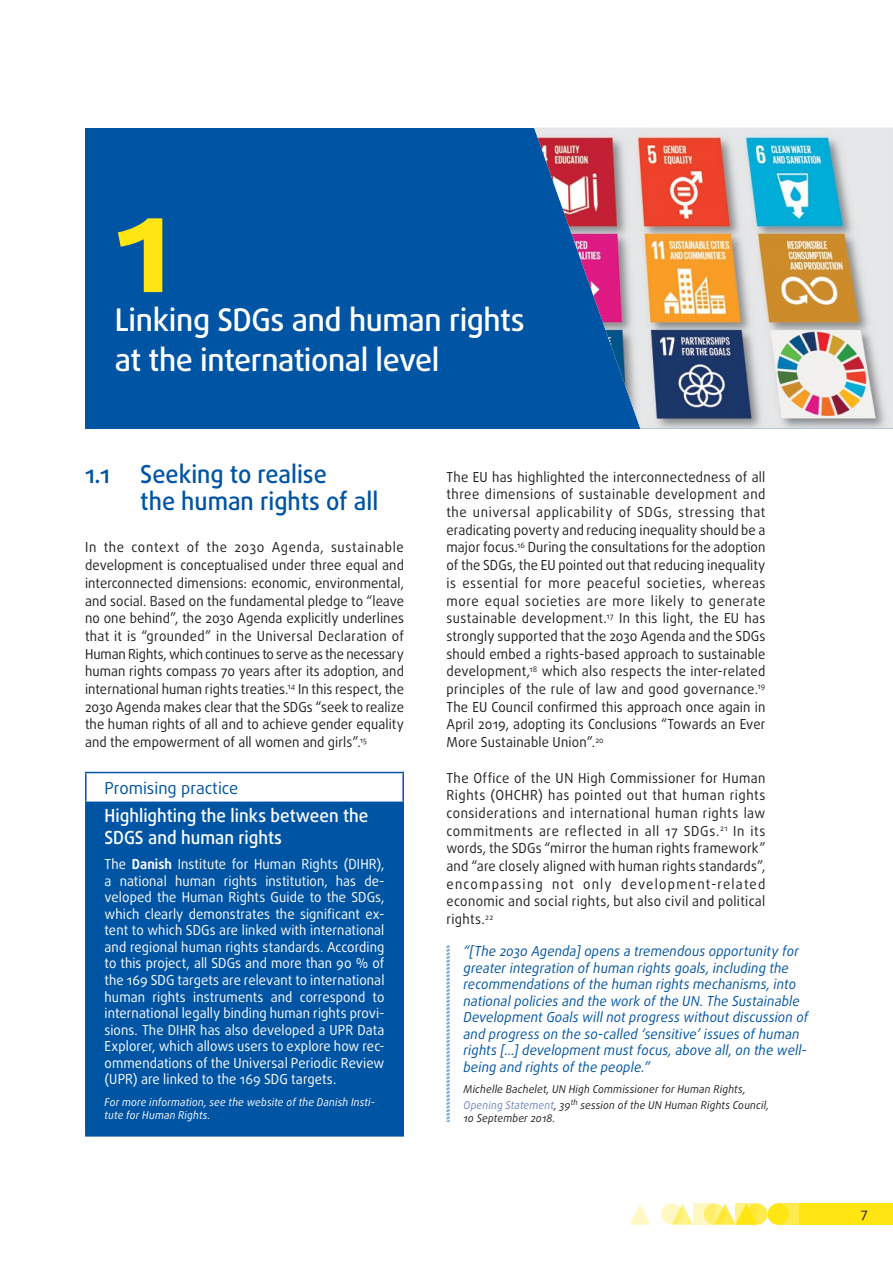
<style>
.page{position:relative;width:893px;height:1263px;background:#fff}
.page>*{position:absolute;margin:0;border:0;box-sizing:border-box;transform-origin:0 0}
.title_chapter{font:700 136.8px "Daxline Pro";color:#ffe512}
.title_chapter-2{font:500 31.2px/39.3px "Daxline Pro";letter-spacing:-.015em;color:#fff}
.title_1_1{font:500 24.75px/27px "Daxline Pro";color:#0054a4;scale:.95 1}
.PROMISING_title{font:500 18px/21.6px "Daxline Pro";color:#fff;scale:.95 1}
._01_Entête_BOX_Promi{font:16.5px "Daxline Pro";color:#0054a4}
.body{font:13.8px/17.7px "Daxline Pro";letter-spacing:.01em;color:#231f20;text-align:justify;scale:.95 1}
.PROMISING_body{font:13.8px/16.5px "Daxline Pro";letter-spacing:.005em;color:#fff;text-align:justify;scale:.95 1}
.quote_text{font:italic 13.8px/16.5px "Daxline Pro";letter-spacing:.01em;color:#0054a4;scale:.95 1}
.t1{font:13.5px "Daxline Pro";color:#231f20}
.quote_source{font:italic 10.8px/16.2px "Daxline Pro";letter-spacing:.02em;color:#231f20;scale:.95 1}
.PROMISING_more_info{font:italic 10.8px/12.9px "Daxline Pro";letter-spacing:.015em;color:#fff;scale:.95 1}
.s1{font-weight:700}
.s2{color:#6d84c0}
</style>
<div class="page">
<div style="left:746px;top:1203px;width:21px;height:22px;background:#ffeb4d;border-radius:50%"></div>
<div style="left:778px;top:1203px;width:21px;height:22px;background:#ffeb4d"></div>
<div style="left:799px;top:1203px;width:94px;height:22px;background:#ffe512"></div>
<svg style="left:675px;top:1203px;width:18px;height:22px"></svg>
<svg style="left:629px;top:1204px;width:22px;height:21px"></svg>
<div style="left:767px;top:1203px;width:22px;height:22px;background:#ffe512;border-radius:50%"></div>
<svg style="left:718px;top:1203px;width:18px;height:22px"></svg>
<svg style="left:704px;top:1203px;width:21px;height:22px"></svg>
<svg style="left:661px;top:1203px;width:21px;height:22px"></svg>
<svg style="left:736px;top:1203px;width:21px;height:22px"></svg>
<svg style="left:693px;top:1203px;width:21px;height:22px"></svg>
<div style="left:86px;top:802px;width:317px;height:334px;background:#0054a4"></div>
<hr style="left:85px;top:803px;width:2px;height:332px;background:#0054a4">
<hr style="left:402px;top:803px;width:2px;height:332px;background:#0054a4">
<hr style="left:85px;top:1135px;width:319px;height:1px;background:#0054a4">
<hr style="left:85px;top:772px;width:319px;height:1px;background:#0054a4">
<hr style="left:85px;top:773px;width:2px;height:28px;background:#0054a4">
<hr style="left:402px;top:773px;width:2px;height:28px;background:#0054a4">
<hr style="left:85px;top:801px;width:319px;height:2px;background:#0054a4">
<svg style="left:446px;top:945px;width:4px;height:177px"></svg>
<div style="left:85px;top:128px;width:808px;height:300px;background:#0054a4"></div>
<img style="left:534px;top:128px;width:359px;height:300px">
<p class="title_chapter" style="left:115px;top:152px;width:59px">1</p>
<p class="title_chapter-2" style="left:115px;top:301px;width:412px">Linking SDGs and human rights at the international level</p>
<p class="title_1_1" style="left:140px;top:461px;width:252px;text-indent:-55px">1.1 Seeking to realise<br>the human rights of all</p>
<p class="body" style="left:85px;top:539px;width:337px">In the context of the 2030 Agenda, sustainable development is conceptualised under three equal and interconnected dimensions: economic, environmental, and social. Based on the fundamental pledge to “leave no one behind”, the 2030 Agenda explicitly underlines that it is “grounded” in the Universal Declaration of Human Rights, which continues to serve as the necessary human rights compass 70 years after its adoption, and international human rights treaties.<sup>14</sup> In this respect, the 2030 Agenda makes clear that the SDGs “seek to realize the human rights of all and to achieve gender equality and the empowerment of all women and girls”.<sup>15</sup></p>
<p class="_01_Entête_BOX_Promi" style="left:105px;top:777px;width:135px">Promising practice</p>
<p class="PROMISING_title" style="left:105px;top:805px;width:279px">Highlighting the links between the<br>SDGS and human rights</p>
<p class="PROMISING_body" style="left:105px;top:856px;width:296px">The <span class="s1">Danish</span> Institute for Human Rights (DIHR), a national human rights institution, has de&shy;veloped the Human Rights Guide to the SDGs, which clearly demonstrates the significant ex&shy;tent to which SDGs are linked with international and regional human rights standards. According to this project, all SDGs and more than 90 % of the 169 SDG targets are relevant to international human rights instruments and correspond to international legally binding human rights provi&shy;sions. The DIHR has also developed a UPR Data Explorer, which allows users to explore how rec&shy;ommendations of the Universal Periodic Review (UPR) are linked to the 169 SDG targets.</p>
<p class="PROMISING_more_info" style="left:105px;top:1095px;width:286px">For more information, see the website of the Danish Insti&shy;tute for Human Rights.</p>
<p class="body" style="left:446px;top:468px;width:337px">The EU has highlighted the interconnectedness of all three dimensions of sustainable development and the universal applicability of SDGs, stressing that eradicating poverty and reducing inequality should be a major focus.<sup>16</sup> During the consultations for the adoption of the SDGs, the EU pointed out that reducing inequality is essential for more peaceful societies, whereas more equal societies are more likely to generate sustainable development.<sup>17</sup> In this light, the EU has strongly supported that the 2030 Agenda and the SDGs should embed a rights-based approach to sustainable development,<sup>18</sup> which also respects the inter-related principles of the rule of law and good governance.<sup>19<br></sup>The EU Council confirmed this approach once again in April 2019, adopting its Conclusions “Towards an Ever More Sustainable Union”.<sup>20</sup></p>
<p class="body" style="left:446px;top:769px;width:337px">The Office of the UN High Commissioner for Human Rights (OHCHR) has pointed out that human rights considerations and international human rights law commitments are reflected in all 17 SDGs.<sup>21</sup> In its words, the SDGs “mirror the human rights framework” and “are closely aligned with human rights standards”, encompassing not only development-related economic and social rights, but also civil and political rights.<sup>22</sup></p>
<p class="quote_text" style="left:463px;top:943px;width:364px">“[The 2030 Agenda] opens a tremendous opportunity for greater integration of human rights goals, including the recommendations of the human rights mechanisms, into national policies and the work of the UN. The Sustainable Development Goals will not progress without discussion of and progress on the so-called ‘sensitive’ issues of human rights […] development must focus, above all, on the well&shy;being and rights of the people.”</p>
<p class="quote_source" style="left:463px;top:1081px;width:323px">Michelle Bachelet, UN High Commissioner for Human Rights,<br><span class="s2">Opening Statement</span>, 39<sup>th</sup> session of the UN Human Rights Council,</p>
<p class="quote_source" style="left:463px;top:1110px;width:98px">10 September 2018.</p>
<p class="t1" style="left:861px;top:1204px;width:9px">7</p>
</div>
